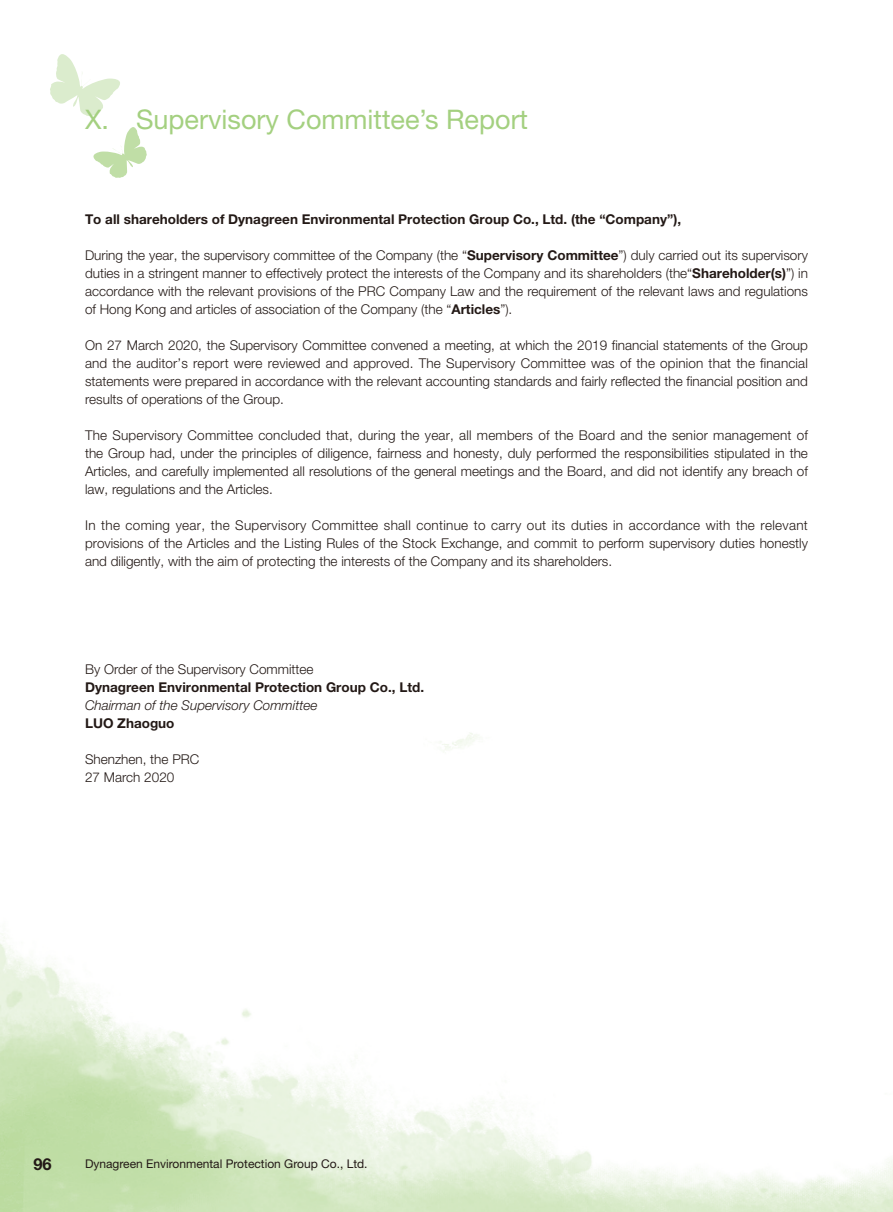
<style>
.page{position:relative;width:893px;height:1212px;background:#fff}
.page>*{position:absolute;margin:0;border:0;box-sizing:border-box;transform-origin:0 0}
.t1{font:27px "Helvetica Neue LT Std";color:#a4d080}
.t2{font:700 16.5px "Helvetica Neue LT Std";color:#231916}
.t3{font:300 13.5px/18px "Helvetica Neue LT Std";color:#231916;text-align:justify}
.t4{font:700 13.5px/18px "Helvetica Neue LT Std";color:#231916}
.t5{font:12px "Helvetica Neue LT Std";color:#231916}
.s1{font-weight:700}
.s2{font-weight:300}
.s3{font-weight:300;font-style:italic}
</style>
<div class="page">
<svg style="left:93px;top:127px;width:54px;height:51px"></svg>
<svg style="left:50px;top:54px;width:70px;height:62px"></svg>
<p class="t1" style="left:85px;top:109px;width:445px">X. Supervisory Committee’s Report</p>
<p class="t4" style="left:85px;top:212px;width:597px">To all shareholders of Dynagreen Environmental Protection Group Co., Ltd. (the “Company”),</p>
<p class="t3" style="left:85px;top:248px;width:724px">During the year, the supervisory committee of the Company (the “<span class="s1">Supervisory Committee</span>”) duly carried out its supervisory duties in a stringent manner to effectively protect the interests of the Company and its shareholders (the“<span class="s1">Shareholder(s)</span>”) in accordance with the relevant provisions of the PRC Company Law and the requirement of the relevant laws and regulations of Hong Kong and articles of association of the Company (the “<span class="s1">Articles</span>”).</p>
<p class="t3" style="left:85px;top:338px;width:724px">On 27 March 2020, the Supervisory Committee convened a meeting, at which the 2019 financial statements of the Group and the auditor’s report were reviewed and approved. The Supervisory Committee was of the opinion that the financial statements were prepared in accordance with the relevant accounting standards and fairly reflected the financial position and results of operations of the Group.</p>
<p class="t3" style="left:85px;top:428px;width:724px">The Supervisory Committee concluded that, during the year, all members of the Board and the senior management of the Group had, under the principles of diligence, fairness and honesty, duly performed the responsibilities stipulated in the Articles, and carefully implemented all resolutions of the general meetings and the Board, and did not identify any breach of law, regulations and the Articles.</p>
<p class="t3" style="left:85px;top:518px;width:724px">In the coming year, the Supervisory Committee shall continue to carry out its duties in accordance with the relevant provisions of the Articles and the Listing Rules of the Stock Exchange, and commit to perform supervisory duties honestly and diligently, with the aim of protecting the interests of the Company and its shareholders.</p>
<p class="t4" style="left:85px;top:662px;width:341px"><span class="s2">By Order of the Supervisory Committee<br></span>Dynagreen Environmental Protection Group Co., Ltd.<br><span class="s3">Chairman of the Supervisory Committee<br></span>LUO Zhaoguo</p>
<p class="t3" style="left:85px;top:752px;width:116px">Shenzhen, the PRC<br>27 March 2020</p>
<p class="t2" style="left:33px;top:1158px;width:20px">96</p>
<p class="t5" style="left:85px;top:1159px;width:284px">Dynagreen Environmental Protection Group Co., Ltd.</p>
</div>
